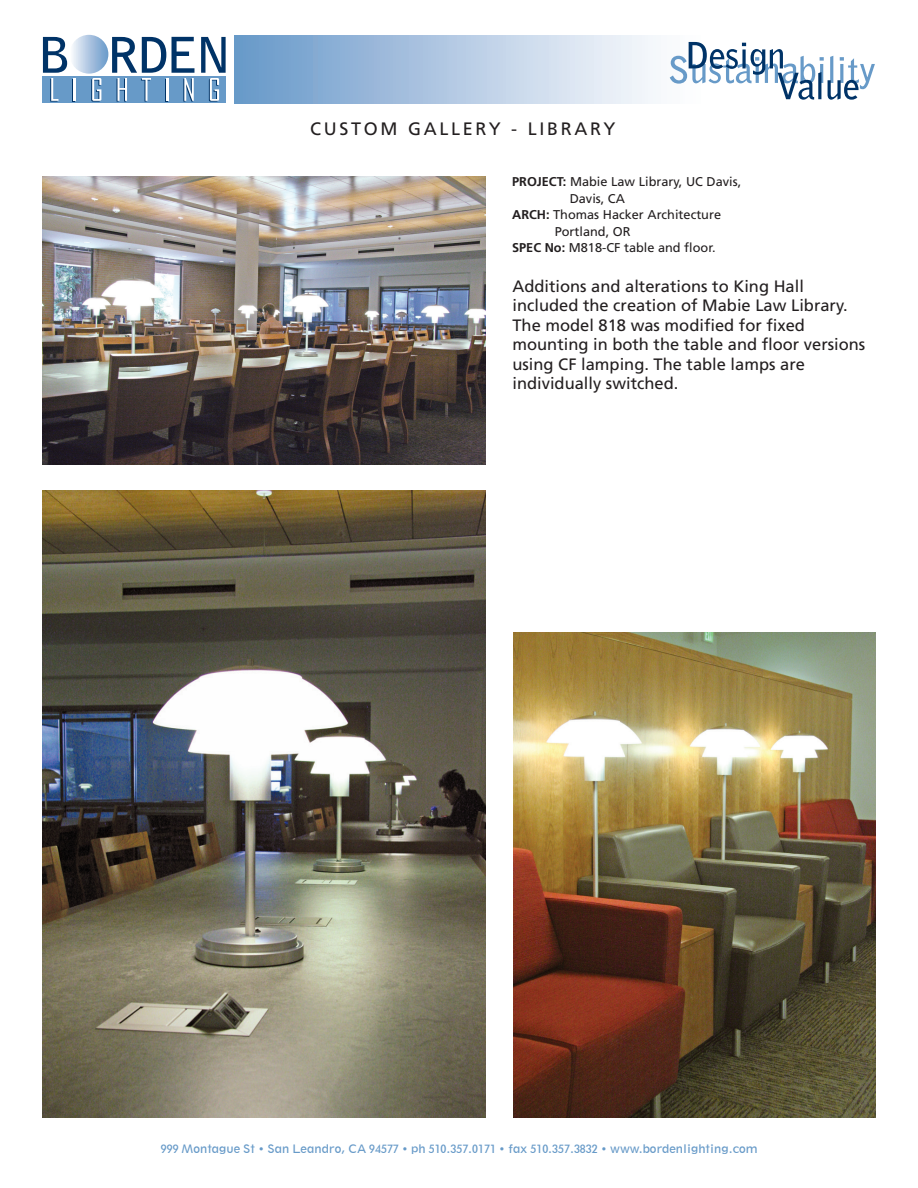
<style>
.page{position:relative;width:918px;height:1188px;background:#fff}
.page>*{position:absolute;margin:0;border:0;box-sizing:border-box;transform-origin:0 0}
.t1{font:18px "Frutiger";letter-spacing:.15em;color:#231f20}
.t2{font:16.5px/19.5px "Frutiger";color:#231f20}
.t3{font:12.75px "Frutiger";color:#231f20}
.t4{font:10.8px "Geometric 212 BT";color:#679ac8}
.s1{font-weight:700}
</style>
<div class="page">
<div style="left:43px;top:76px;width:183px;height:27px;background:#679ac8"></div>
<hr style="left:73px;top:79px;width:2px;height:23px;background:#003367">
<hr style="left:165px;top:79px;width:2px;height:23px;background:#003367">
<hr style="left:74px;top:78px;width:2px;height:23px;background:#fff">
<svg style="left:91px;top:78px;width:10px;height:24px"></svg>
<hr style="left:166px;top:78px;width:2px;height:23px;background:#fff">
<div style="left:70px;top:35px;width:38px;height:39px;background:linear-gradient(to right,#f8f8fc,#6e9ccb);border-radius:19px"></div>
<svg style="left:43px;top:37px;width:24px;height:65px"></svg>
<svg style="left:112px;top:37px;width:54px;height:65px"></svg>
<svg style="left:172px;top:37px;width:22px;height:65px"></svg>
<svg style="left:201px;top:37px;width:25px;height:65px"></svg>
<svg style="left:235px;top:35px;width:460px;height:69px;background:#b3cae3"></svg>
<svg style="left:670px;top:42px;width:205px;height:58px"></svg>
<img style="left:42px;top:490px;width:444px;height:628px">
<img style="left:513px;top:633px;width:363px;height:484px">
<img style="left:42px;top:177px;width:444px;height:287px">
<p class="t1" style="left:310px;top:118px;width:307px">CUSTOM GALLERY - LIBRARY</p>
<p class="t3" style="left:512px;top:174px;width:231px"><span class="s1">PROJECT:</span> Mabie Law Library, UC Davis,</p>
<p class="t3" style="left:570px;top:191px;width:57px">Davis, CA</p>
<p class="t3" style="left:512px;top:207px;width:210px"><span class="s1">ARCH:</span> Thomas Hacker Architecture</p>
<p class="t3" style="left:555px;top:224px;width:77px">Portland, OR</p>
<p class="t3" style="left:512px;top:240px;width:205px"><span class="s1">SPEC No:</span> M818-CF table and floor.</p>
<p class="t2" style="left:512px;top:276px;width:354px">Additions and alterations to King Hall included the creation of Mabie Law Library.<br>The model 818 was modified for fixed mounting in both the table and floor versions using CF lamping. The table lamps are individually switched.</p>
<p class="t4" style="left:161px;top:1142px;width:598px">999 Montague St • San Leandro, CA 94577 • ph 510.357.0171 • fax 510.357.3832 • www.bordenlighting.com</p>
</div>
